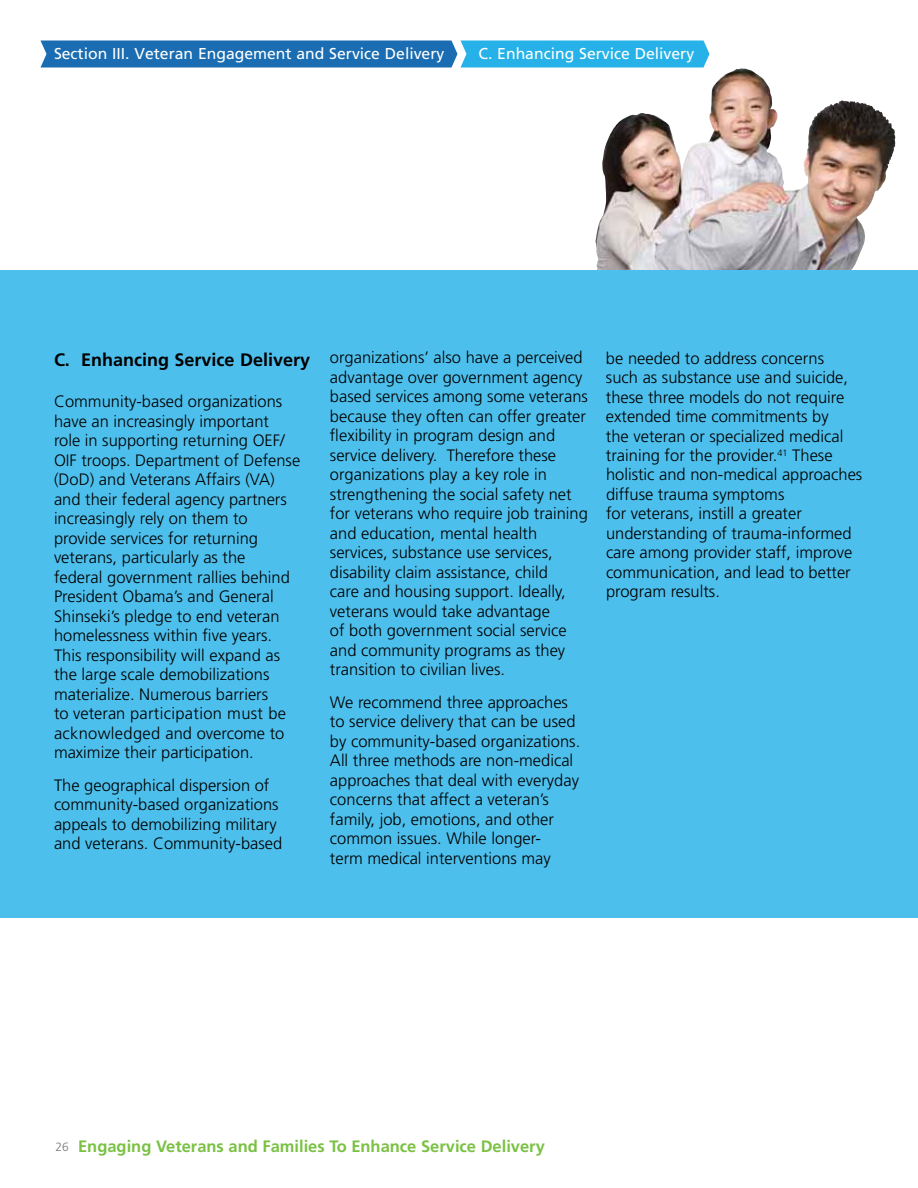
<style>
.page{position:relative;width:918px;height:1188px;background:#fff}
.page>*{position:absolute;margin:0;border:0;box-sizing:border-box;transform-origin:0 0}
.t1{font:700 18px "Frutiger";color:#000}
.t2{font:300 16.5px/19.5px "Frutiger";color:#000}
.t3{font:700 16.5px "Frutiger";color:#7ac143}
.t4{font:15.75px "Frutiger";color:#fff}
.s1{font-weight:300;font-size:12px;color:#77787b}
</style>
<div class="page">
<img style="left:595px;top:69px;width:279px;height:201px">
<div style="left:0;top:270px;width:918px;height:648px;background:#4dbfec"></div>
<svg style="left:40px;top:40px;width:670px;height:28px;background:#2b8dc9"></svg>
<p class="t4" style="left:54px;top:45px;width:392px">Section III. Veteran Engagement and Service Delivery</p>
<p class="t4" style="left:478px;top:45px;width:217px">C. Enhancing Service Delivery</p>
<p class="t1" style="left:54px;top:349px;width:258px">C. Enhancing Service Delivery</p>
<p class="t2" style="left:54px;top:392px;width:248px">Community-based organizations have an increasingly important<br>role in supporting returning OEF/<br>OIF troops. Department of Defense (DoD) and Veterans Affairs (VA) and their federal agency partners increasingly rely on them to provide services for returning veterans, particularly as the<br>federal government rallies behind<br>President Obama’s and General<br>Shinseki’s pledge to end veteran homelessness within five years.<br>This responsibility will expand as the large scale demobilizations materialize. Numerous barriers<br>to veteran participation must be acknowledged and overcome to maximize their participation.</p>
<p class="t2" style="left:54px;top:775px;width:230px">The geographical dispersion of community-based organizations appeals to demobilizing military and veterans. Community-based</p>
<p class="t2" style="left:330px;top:348px;width:259px">organizations’ also have a perceived advantage over government agency based services among some veterans because they often can offer greater flexibility in program design and service delivery. Therefore these organizations play a key role in strengthening the social safety net for veterans who require job training and education, mental health services, substance use services, disability claim assistance, child<br>care and housing support. Ideally, veterans would take advantage<br>of both government social service and community programs as they transition to civilian lives.</p>
<p class="t2" style="left:330px;top:693px;width:252px">We recommend three approaches to service delivery that can be used by community-based organizations.<br>All three methods are non-medical approaches that deal with everyday concerns that affect a veteran’s family, job, emotions, and other common issues. While longer-<br>term medical interventions may</p>
<p class="t2" style="left:606px;top:348px;width:258px">be needed to address concerns<br>such as substance use and suicide, these three models do not require extended time commitments by<br>the veteran or specialized medical training for the provider.<sup>41</sup> These holistic and non-medical approaches diffuse trauma symptoms<br>for veterans, instill a greater understanding of trauma-informed care among provider staff, improve communication, and lead to better program results.</p>
<p class="t3" style="left:56px;top:1136px;width:491px"><span class="s1">26</span> Engaging Veterans and Families To Enhance Service Delivery</p>
</div>
